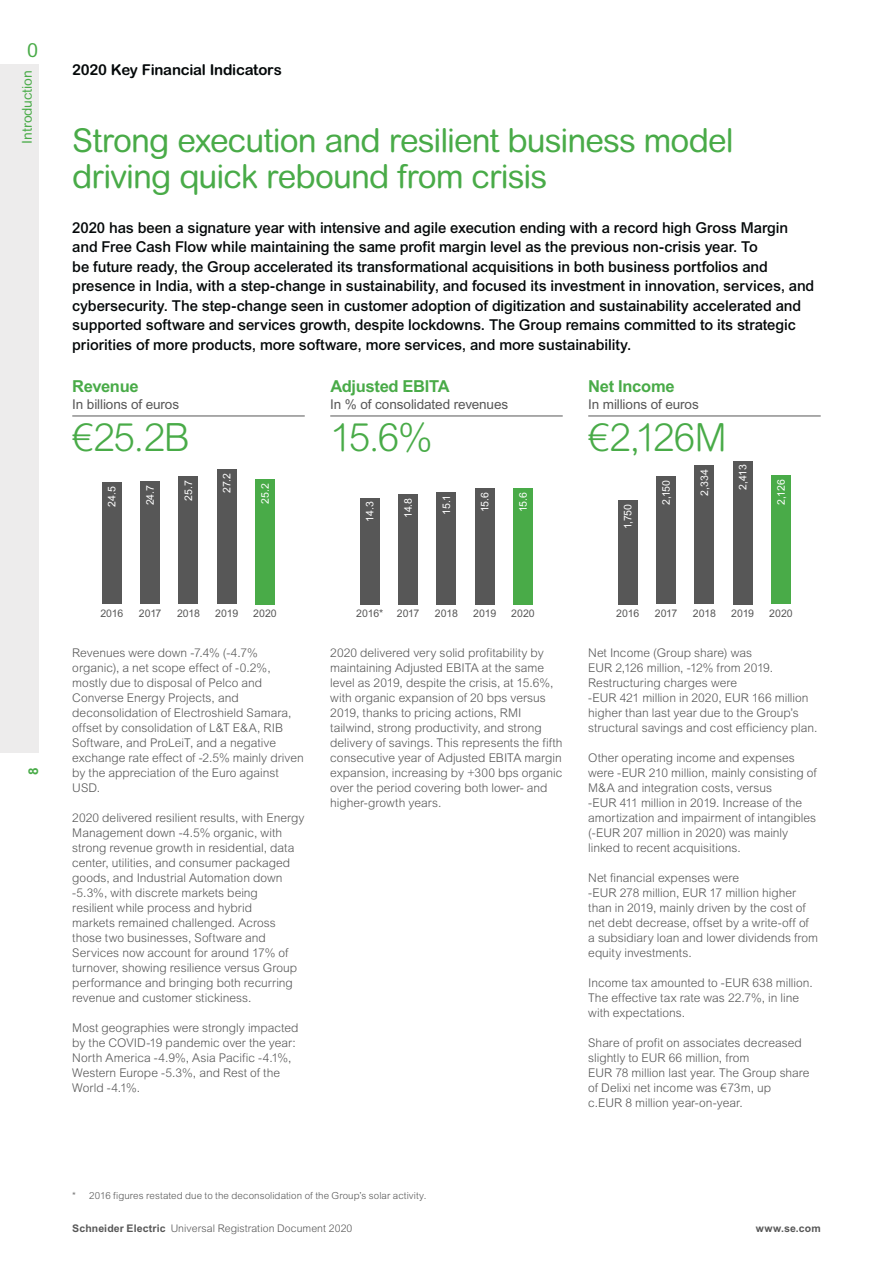
<style>
.page{position:relative;width:893px;height:1263px;background:#fff}
.page>*{position:absolute;margin:0;border:0;box-sizing:border-box;transform-origin:0 0}
.t1{font:300 39px "Arial Rounded MT Pro";letter-spacing:-.035em;color:#49ab48}
.t2{font:33px/36px "Arial Rounded MT Pro";letter-spacing:-.025em;color:#49ab48}
.t3{font:19.5px "Arial Rounded MT Pro";color:#49ab48}
.t4{font:700 16.5px "Arial MT Std";letter-spacing:-.02em;color:#49ab48}
.t5{font:500 15px/19.5px "Arial MT Std";letter-spacing:-.005em;color:#040809}
.t6{font:700 15px "Arial Rounded MT Pro";letter-spacing:-.02em;color:#040809}
.t7{font:13.5px "Arial MT Std";letter-spacing:-.01em;color:#575757}
.t8{font:13.5px "Arial Rounded MT Pro";letter-spacing:-.01em;color:#49ab48}
.t9{font:700 13.5px "Arial MT Std";color:#49ab48}
.t10{font:300 12px/15px "Arial MT Std";color:#575757}
.t11{font:10.5px "Arial MT Std";letter-spacing:-.015em;color:#fff}
.t12{font:10.5px "Arial MT Std";letter-spacing:-.02em;color:#575757}
.t13{font:300 10.5px "Arial MT Std";letter-spacing:.005em;color:#575757}
.t14{font:700 10.5px "Arial MT Std";letter-spacing:.015em;color:#575757}
.t15{font:300 9.75px "Arial MT Std";letter-spacing:.01em;color:#575757}
.s1{font-weight:700}
</style>
<div class="page">
<div style="left:0;top:64px;width:38px;height:689px;background:#edecec"></div>
<div style="left:255px;top:479px;width:20px;height:125px;background:#49ab48"></div>
<div style="left:217px;top:469px;width:19px;height:135px;background:#575757"></div>
<div style="left:179px;top:477px;width:19px;height:127px;background:#575757"></div>
<div style="left:141px;top:482px;width:19px;height:122px;background:#575757"></div>
<div style="left:102px;top:483px;width:19px;height:121px;background:#575757"></div>
<div style="left:513px;top:488px;width:20px;height:116px;background:#49ab48"></div>
<div style="left:475px;top:488px;width:19px;height:116px;background:#575757"></div>
<div style="left:437px;top:492px;width:19px;height:112px;background:#575757"></div>
<div style="left:398px;top:494px;width:20px;height:110px;background:#575757"></div>
<div style="left:360px;top:498px;width:19px;height:106px;background:#575757"></div>
<div style="left:771px;top:476px;width:19px;height:128px;background:#49ab48"></div>
<div style="left:733px;top:461px;width:19px;height:143px;background:#575757"></div>
<div style="left:695px;top:465px;width:19px;height:139px;background:#575757"></div>
<div style="left:656px;top:476px;width:20px;height:128px;background:#575757"></div>
<div style="left:618px;top:500px;width:19px;height:104px;background:#575757"></div>
<hr style="left:72px;top:416px;width:233px;height:1px;background:#575757">
<hr style="left:330px;top:416px;width:233px;height:1px;background:#575757">
<hr style="left:588px;top:416px;width:233px;height:1px;background:#575757">
<h3 class="t3" style="left:27px;top:44px;width:12px">0</h3>
<p class="t8" style="left:22px;top:144px;width:75px;rotate:-90deg">Introduction</p>
<p class="t9" style="left:29px;top:775px;width:9px;rotate:-90deg">8</p>
<p class="t6" style="left:72px;top:64px;width:211px">2020 Key Financial Indicators</p>
<h2 class="t2" style="left:72px;top:126px;width:663px">Strong execution and resilient business model driving quick rebound from crisis</h2>
<p class="t5" style="left:72px;top:219px;width:744px">2020 has been a signature year with intensive and agile execution ending with a record high Gross Margin and Free Cash Flow while maintaining the same profit margin level as the previous non-crisis year. To<br>be future ready, the Group accelerated its transformational acquisitions in both business portfolios and presence in India, with a step-change in sustainability, and focused its investment in innovation, services, and cybersecurity. The step-change seen in customer adoption of digitization and sustainability accelerated and supported software and services growth, despite lockdowns. The Group remains committed to its strategic priorities of more products, more software, more services, and more sustainability.</p>
<h3 class="t4" style="left:72px;top:381px;width:68px">Revenue</h3>
<h3 class="t4" style="left:330px;top:381px;width:121px">Adjusted EBITA</h3>
<h3 class="t4" style="left:588px;top:381px;width:88px">Net Income</h3>
<p class="t7" style="left:72px;top:400px;width:108px">In billions of euros</p>
<h1 class="t1" style="left:72px;top:424px;width:119px">€25.2B</h1>
<p class="t7" style="left:330px;top:400px;width:180px">In % of consolidated revenues</p>
<h1 class="t1" style="left:330px;top:424px;width:104px">15.6%</h1>
<p class="t7" style="left:588px;top:400px;width:112px">In millions of euros</p>
<h1 class="t1" style="left:588px;top:424px;width:140px">€2,126M</h1>
<p class="t11" style="left:108px;top:507px;width:22px;rotate:-90deg">24.5</p>
<p class="t11" style="left:146px;top:505px;width:21px;rotate:-90deg">24.7</p>
<p class="t11" style="left:185px;top:501px;width:22px;rotate:-90deg">25.7</p>
<p class="t11" style="left:223px;top:493px;width:21px;rotate:-90deg">27.2</p>
<p class="t11" style="left:261px;top:504px;width:22px;rotate:-90deg">25.2</p>
<p class="t11" style="left:366px;top:522px;width:22px;rotate:-90deg">14.3</p>
<p class="t11" style="left:404px;top:518px;width:22px;rotate:-90deg">14.8</p>
<p class="t11" style="left:442px;top:515px;width:21px;rotate:-90deg">15.1</p>
<p class="t11" style="left:481px;top:512px;width:22px;rotate:-90deg">15.6</p>
<p class="t11" style="left:519px;top:512px;width:22px;rotate:-90deg">15.6</p>
<p class="t11" style="left:624px;top:529px;width:27px;rotate:-90deg">1,750</p>
<p class="t11" style="left:662px;top:505px;width:27px;rotate:-90deg">2,150</p>
<p class="t11" style="left:700px;top:496px;width:28px;rotate:-90deg">2,334</p>
<p class="t11" style="left:739px;top:490px;width:27px;rotate:-90deg">2,413</p>
<p class="t11" style="left:777px;top:504px;width:27px;rotate:-90deg">2,126</p>
<p class="t12" style="left:100px;top:610px;width:24px">2016</p>
<p class="t12" style="left:253px;top:610px;width:25px">2020</p>
<p class="t12" style="left:139px;top:610px;width:24px">2017</p>
<p class="t12" style="left:177px;top:610px;width:24px">2018</p>
<p class="t12" style="left:215px;top:610px;width:24px">2019</p>
<p class="t12" style="left:356px;top:610px;width:29px">2016*</p>
<p class="t12" style="left:511px;top:610px;width:25px">2020</p>
<p class="t12" style="left:397px;top:610px;width:24px">2017</p>
<p class="t12" style="left:435px;top:610px;width:24px">2018</p>
<p class="t12" style="left:473px;top:610px;width:24px">2019</p>
<p class="t12" style="left:616px;top:610px;width:24px">2016</p>
<p class="t12" style="left:769px;top:610px;width:25px">2020</p>
<p class="t12" style="left:655px;top:610px;width:24px">2017</p>
<p class="t12" style="left:693px;top:610px;width:24px">2018</p>
<p class="t12" style="left:731px;top:610px;width:24px">2019</p>
<p class="t10" style="left:72px;top:647px;width:233px">Revenues were down -7.4% (-4.7% organic), a net scope effect of -0.2%, mostly due to disposal of Pelco and Converse Energy Projects, and deconsolidation of Electroshield Samara, offset by consolidation of L&amp;T E&amp;A, RIB Software, and ProLeiT, and a negative exchange rate effect of -2.5% mainly driven by the appreciation of the Euro against USD.</p>
<p class="t10" style="left:72px;top:812px;width:234px">2020 delivered resilient results, with Energy Management down -4.5% organic, with strong revenue growth in residential, data center, utilities, and consumer packaged goods, and Industrial Automation down -5.3%, with discrete markets being<br>resilient while process and hybrid<br>markets remained challenged. Across those two businesses, Software and Services now account for around 17% of turnover, showing resilience versus Group performance and bringing both recurring revenue and customer stickiness.</p>
<p class="t10" style="left:72px;top:1022px;width:228px">Most geographies were strongly impacted by the COVID-19 pandemic over the year:<br>North America -4.9%, Asia Pacific -4.1%, Western Europe -5.3%, and Rest of the World -4.1%.</p>
<p class="t10" style="left:330px;top:647px;width:234px">2020 delivered very solid profitability by maintaining Adjusted EBITA at the same level as 2019, despite the crisis, at 15.6%, with organic expansion of 20 bps versus 2019, thanks to pricing actions, RMI tailwind, strong productivity, and strong delivery of savings. This represents the fifth consecutive year of Adjusted EBITA margin expansion, increasing by +300 bps organic over the period covering both lower- and higher-growth years.</p>
<p class="t10" style="left:588px;top:647px;width:231px">Net Income (Group share) was<br>EUR 2,126 million, -12% from 2019.<br>Restructuring charges were<br>-EUR 421 million in 2020, EUR 166 million higher than last year due to the Group’s structural savings and cost efficiency plan.</p>
<p class="t10" style="left:588px;top:752px;width:230px">Other operating income and expenses were -EUR 210 million, mainly consisting of M&amp;A and integration costs, versus<br>-EUR 411 million in 2019. Increase of the amortization and impairment of intangibles (-EUR 207 million in 2020) was mainly linked to recent acquisitions.</p>
<p class="t10" style="left:588px;top:872px;width:232px">Net financial expenses were<br>-EUR 278 million, EUR 17 million higher than in 2019, mainly driven by the cost of net debt decrease, offset by a write-off of a subsidiary loan and lower dividends from equity investments.</p>
<p class="t10" style="left:588px;top:977px;width:226px">Income tax amounted to -EUR 638 million.<br>The effective tax rate was 22.7%, in line with expectations.</p>
<p class="t10" style="left:588px;top:1037px;width:223px">Share of profit on associates decreased slightly to EUR 66 million, from<br>EUR 78 million last year. The Group share of Delixi net income was €73m, up<br>c.EUR 8 million year-on-year.</p>
<p class="t15" style="left:72px;top:1192px;width:356px">* 2016 figures restated due to the deconsolidation of the Group’s solar activity.</p>
<p class="t13" style="left:72px;top:1225px;width:282px"><span class="s1">Schneider Electric</span> Universal Registration Document 2020</p>
<p class="t14" style="left:756px;top:1225px;width:66px">www.se.com</p>
</div>
